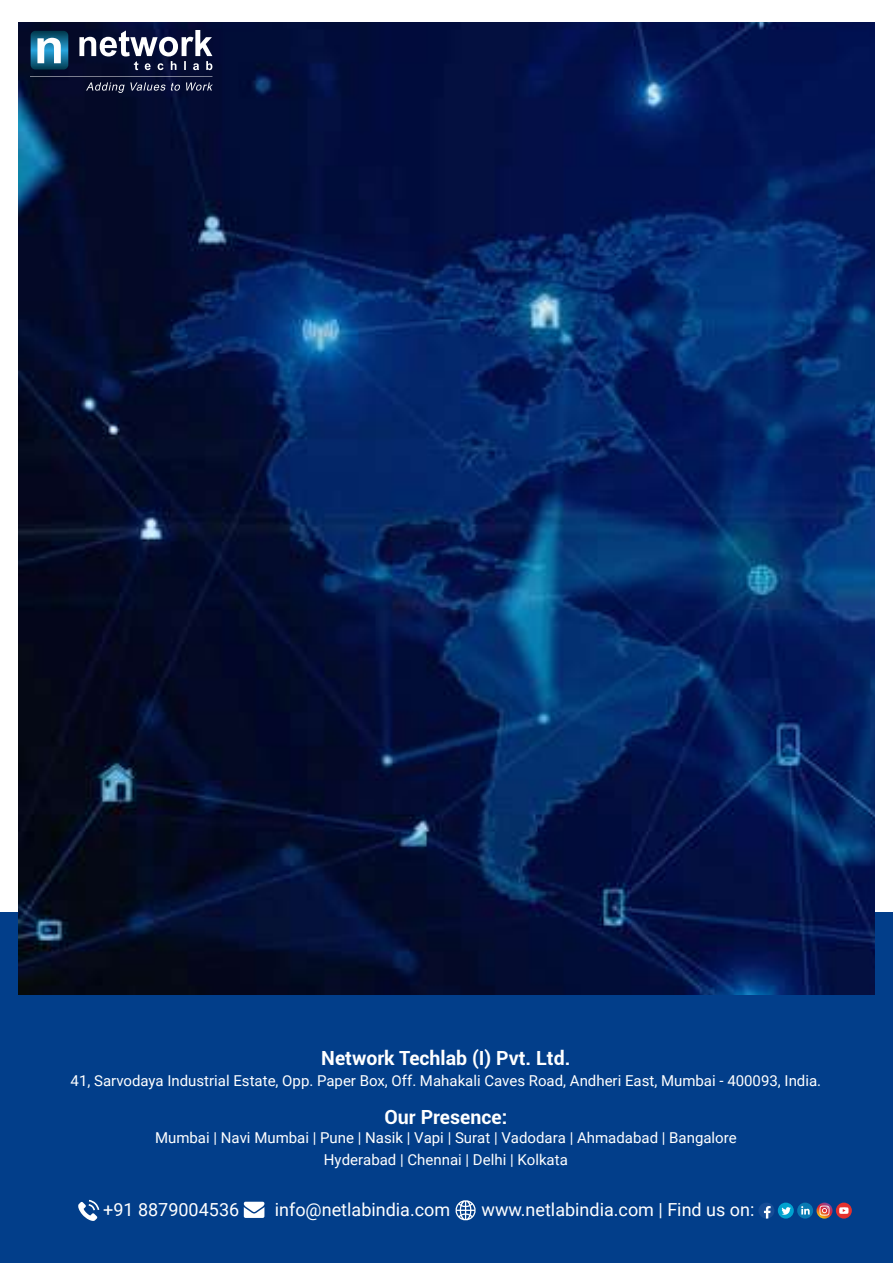
<style>
.page{position:relative;width:893px;height:1263px;background:#fff}
.page>*{position:absolute;margin:0;border:0;box-sizing:border-box;transform-origin:0 0}
.t1{font:700 19.5px "Roboto";color:#fff}
.t2{font:18px "Roboto";color:#fff}
.t3{font:15px/21.9px "Roboto";color:#fff;text-align:center}
</style>
<div class="page">
<div style="left:0;top:913px;width:893px;height:350px;background:#023e8a"></div>
<img style="left:18px;top:22px;width:857px;height:973px">
<svg style="left:455px;top:1200px;width:21px;height:21px"></svg>
<svg style="left:244px;top:1202px;width:20px;height:16px"></svg>
<svg style="left:78px;top:1200px;width:21px;height:21px"></svg>
<svg style="left:759px;top:1203px;width:15px;height:15px"></svg>
<div style="left:778px;top:1202px;width:16px;height:16px;background:#00a2cf;border-radius:50%"></div>
<svg style="left:781px;top:1207px;width:10px;height:8px"></svg>
<svg style="left:797px;top:1202px;width:16px;height:16px"></svg>
<svg style="left:801px;top:1206px;width:9px;height:8px"></svg>
<div style="left:836px;top:1202px;width:16px;height:16px;background:#e4312e;border-radius:50%"></div>
<svg style="left:839px;top:1207px;width:10px;height:7px"></svg>
<svg style="left:816px;top:1202px;width:16px;height:16px"></svg>
<svg style="left:819px;top:1205px;width:11px;height:11px"></svg>
<svg style="left:79px;top:30px;width:133px;height:40px"></svg>
<svg style="left:31px;top:31px;width:37px;height:39px"></svg>
<svg style="left:30px;top:76px;width:183px;height:17px;background:#202644"></svg>
<h1 class="t1" style="left:321px;top:1044px;width:251px">Network Techlab (I) Pvt. Ltd.</h1>
<p class="t3" style="left:71px;top:1069px;width:752px">41, Sarvodaya Industrial Estate, Opp. Paper Box, Off. Mahakali Caves Road, Andheri East, Mumbai - 400093, India.</p>
<h1 class="t1" style="left:384px;top:1103px;width:124px">Our Presence:</h1>
<p class="t3" style="left:155px;top:1126px;width:583px">Mumbai | Navi Mumbai | Pune | Nasik | Vapi | Surat | Vadodara | Ahmadabad | Bangalore<br>Hyderabad | Chennai | Delhi | Kolkata</p>
<p class="t2" style="left:103px;top:1197px;width:138px">+91 8879004536</p>
<p class="t2" style="left:275px;top:1197px;width:177px">info@netlabindia.com</p>
<p class="t2" style="left:481px;top:1197px;width:274px">www.netlabindia.com | Find us on:</p>
</div>
